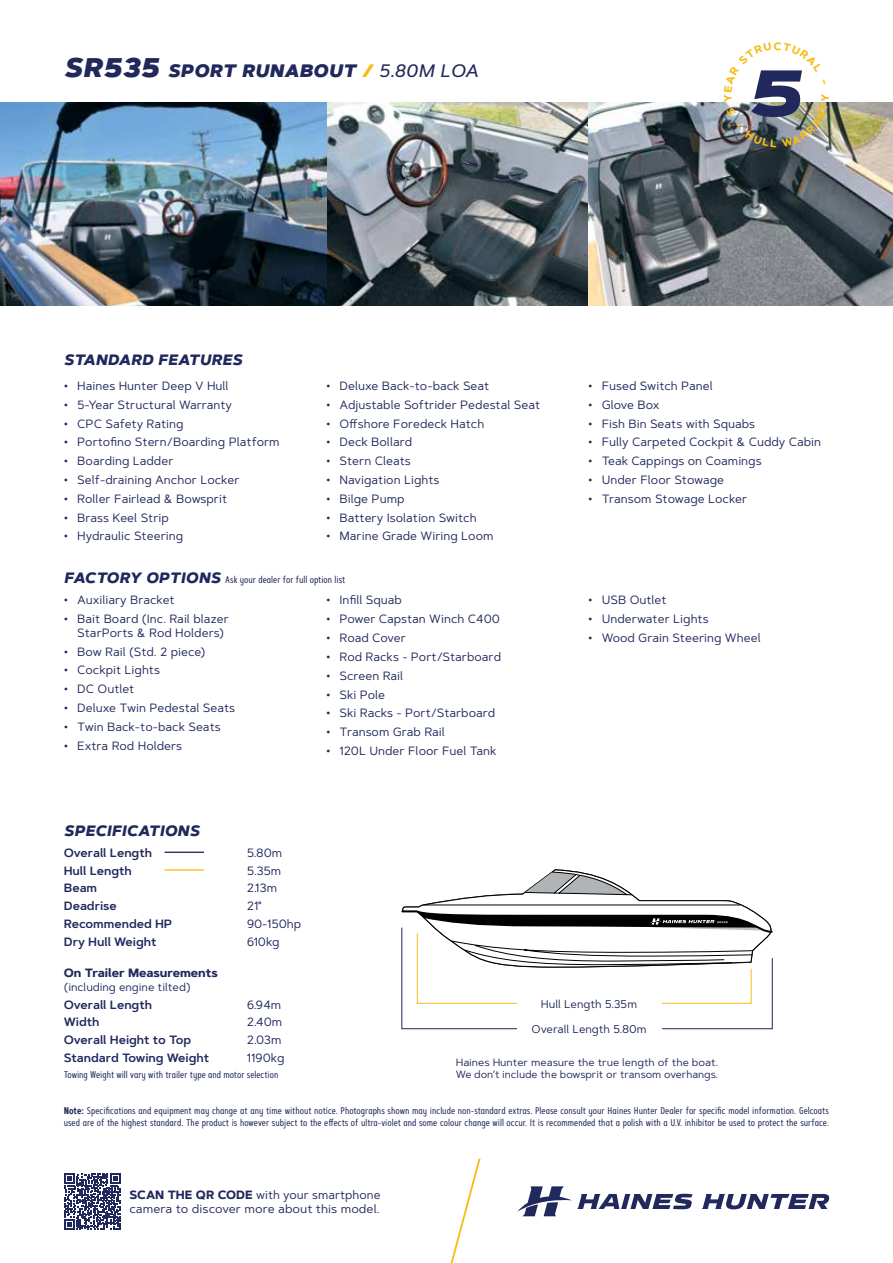
<style>
.page{position:relative;width:893px;height:1263px;background:#fff}
.page>*{position:absolute;margin:0;border:0;box-sizing:border-box;transform-origin:0 0}
.t1{font:64.8px "Artegra Sans Ex Black It";color:#20285c}
.t2{font:italic 900 18px "Artegra Sans";letter-spacing:.02em;color:#20285c}
.t3{font:italic 800 15px "Artegra Sans";letter-spacing:.02em;color:#20285c}
.t4{font:12px/13.5px "Artegra Sans";color:#20285c}
.t5{font:600 12px "Artegra Sans";letter-spacing:-.005em;color:#20285c}
.t6{font:700 12px "Artegra Sans";letter-spacing:-.005em;color:#20285c}
.t7{font:11.25px "Artegra Sans";letter-spacing:-.005em;color:#20285c}
.t8{font:10.5px/12.6px "Artegra Sans";letter-spacing:-.005em;color:#20285c}
.t9{font:9.75px/12px "Artegra Sans Cn Alt";color:#20285c}
.s1{font-size:27px}
.s2{color:#f6bd17}
.s3{font-weight:500}
.s4{font-family:"Artegra Sans";font-weight:800;font-style:italic;font-size:15px}
.s5{font-family:"Artegra Sans Cn Alt S Bold"}
.s6{font-weight:700}
</style>
<div class="page">
<hr style="left:165px;top:852px;width:39px;height:1px;background:#20285c">
<hr style="left:165px;top:869px;width:39px;height:1px;background:#f6bd17">
<svg style="left:401px;top:869px;width:372px;height:161px"></svg>
<hr style="left:424px;top:905px;width:316px;height:1px;background:#000">
<img style="left:0;top:102px;width:893px;height:204px">
<svg style="left:517px;top:1186px;width:312px;height:30px"></svg>
<svg style="left:450px;top:1159px;width:31px;height:104px"></svg>
<svg style="left:64px;top:1173px;width:56px;height:56px"></svg>
<img style="left:724px;top:102px;width:105px;height:45px">
<h2 class="t2" style="left:64px;top:57px;width:416px"><span class="s1">SR535</span> SPORT RUNABOUT <span class="s2">/</span> <span class="s3">5.80M LOA</span></h2>
<h1 class="t1" style="left:747px;top:44px;width:56px">5</h1>
<p class="t3" style="left:64px;top:348px;width:180px">STANDARD FEATURES</p>
<p class="t4" style="left:64px;top:379px;width:166px">• Haines Hunter Deep V Hull</p>
<p class="t4" style="left:64px;top:397px;width:170px">• 5-Year Structural Warranty</p>
<p class="t4" style="left:64px;top:416px;width:121px">• CPC Safety Rating</p>
<p class="t4" style="left:64px;top:435px;width:217px">• Portofino Stern/Boarding Platform</p>
<p class="t4" style="left:64px;top:454px;width:111px">• Boarding Ladder</p>
<p class="t4" style="left:64px;top:473px;width:177px">• Self-draining Anchor Locker</p>
<p class="t4" style="left:64px;top:492px;width:165px">• Roller Fairlead &amp; Bowsprit</p>
<p class="t4" style="left:64px;top:510px;width:107px">• Brass Keel Strip</p>
<p class="t4" style="left:64px;top:529px;width:121px">• Hydraulic Steering</p>
<p class="t4" style="left:326px;top:379px;width:165px">• Deluxe Back-to-back Seat</p>
<p class="t4" style="left:326px;top:397px;width:216px">• Adjustable Softrider Pedestal Seat</p>
<p class="t4" style="left:326px;top:416px;width:160px">• Offshore Foredeck Hatch</p>
<p class="t4" style="left:326px;top:435px;width:88px">• Deck Bollard</p>
<p class="t4" style="left:326px;top:454px;width:86px">• Stern Cleats</p>
<p class="t4" style="left:326px;top:473px;width:115px">• Navigation Lights</p>
<p class="t4" style="left:326px;top:492px;width:80px">• Bilge Pump</p>
<p class="t4" style="left:326px;top:510px;width:152px">• Battery Isolation Switch</p>
<p class="t4" style="left:326px;top:529px;width:169px">• Marine Grade Wiring Loom</p>
<p class="t9" style="left:64px;top:573px;width:283px"><span class="s4">FACTORY OPTIONS</span> Ask your dealer for full option list</p>
<p class="t4" style="left:64px;top:593px;width:112px">• Auxiliary Bracket</p>
<p class="t4" style="left:77px;top:612px;width:153px;text-indent:-14px">• Bait Board (Inc. Rail blazer<br>StarPorts &amp; Rod Holders)</p>
<p class="t4" style="left:64px;top:644px;width:143px">• Bow Rail (Std. 2 piece)</p>
<p class="t4" style="left:64px;top:663px;width:98px">• Cockpit Lights</p>
<p class="t4" style="left:64px;top:682px;width:72px">• DC Outlet</p>
<p class="t4" style="left:64px;top:701px;width:173px">• Deluxe Twin Pedestal Seats</p>
<p class="t4" style="left:64px;top:720px;width:158px">• Twin Back-to-back Seats</p>
<p class="t4" style="left:64px;top:738px;width:120px">• Extra Rod Holders</p>
<p class="t4" style="left:326px;top:593px;width:78px">• Infill Squab</p>
<p class="t4" style="left:326px;top:612px;width:176px">• Power Capstan Winch C400</p>
<p class="t4" style="left:326px;top:631px;width:82px">• Road Cover</p>
<p class="t4" style="left:326px;top:650px;width:177px">• Rod Racks - Port/Starboard</p>
<p class="t4" style="left:326px;top:668px;width:79px">• Screen Rail</p>
<p class="t4" style="left:326px;top:687px;width:61px">• Ski Pole</p>
<p class="t4" style="left:326px;top:706px;width:171px">• Ski Racks - Port/Starboard</p>
<p class="t4" style="left:326px;top:725px;width:120px">• Transom Grab Rail</p>
<p class="t4" style="left:326px;top:744px;width:172px">• 120L Under Floor Fuel Tank</p>
<p class="t3" style="left:64px;top:819px;width:137px">SPECIFICATIONS</p>
<p class="t4" style="left:588px;top:379px;width:126px">• Fused Switch Panel</p>
<p class="t4" style="left:588px;top:397px;width:73px">• Glove Box</p>
<p class="t4" style="left:588px;top:416px;width:169px">• Fish Bin Seats with Squabs</p>
<p class="t4" style="left:588px;top:435px;width:234px">• Fully Carpeted Cockpit &amp; Cuddy Cabin</p>
<p class="t4" style="left:588px;top:454px;width:175px">• Teak Cappings on Coamings</p>
<p class="t4" style="left:588px;top:473px;width:137px">• Under Floor Stowage</p>
<p class="t4" style="left:588px;top:492px;width:161px">• Transom Stowage Locker</p>
<p class="t4" style="left:588px;top:593px;width:80px">• USB Outlet</p>
<p class="t4" style="left:588px;top:612px;width:122px">• Underwater Lights</p>
<p class="t4" style="left:588px;top:631px;width:174px">• Wood Grain Steering Wheel</p>
<p class="t5" style="left:64px;top:844px;width:90px">Overall Length</p>
<p class="t4" style="left:247px;top:846px;width:37px">5.80m</p>
<p class="t5" style="left:64px;top:862px;width:70px">Hull Length</p>
<p class="t4" style="left:247px;top:863px;width:36px">5.35m</p>
<p class="t5" style="left:64px;top:879px;width:35px">Beam</p>
<p class="t4" style="left:247px;top:881px;width:32px">2.13m</p>
<p class="t5" style="left:64px;top:897px;width:55px">Deadrise</p>
<p class="t4" style="left:247px;top:899px;width:16px">21°</p>
<p class="t5" style="left:64px;top:915px;width:110px">Recommended HP</p>
<p class="t4" style="left:247px;top:917px;width:56px">90-150hp</p>
<p class="t5" style="left:64px;top:933px;width:94px">Dry Hull Weight</p>
<p class="t4" style="left:247px;top:934px;width:34px">610kg</p>
<p class="t6" style="left:64px;top:964px;width:155px">On Trailer Measurements</p>
<p class="t7" style="left:64px;top:979px;width:128px">(including engine tilted)</p>
<p class="t5" style="left:64px;top:996px;width:90px">Overall Length</p>
<p class="t4" style="left:247px;top:997px;width:36px">6.94m</p>
<p class="t5" style="left:64px;top:1013px;width:37px">Width</p>
<p class="t4" style="left:247px;top:1015px;width:37px">2.40m</p>
<p class="t5" style="left:64px;top:1031px;width:129px">Overall Height to Top</p>
<p class="t4" style="left:247px;top:1033px;width:36px">2.03m</p>
<p class="t5" style="left:64px;top:1049px;width:147px">Standard Towing Weight</p>
<p class="t4" style="left:247px;top:1051px;width:39px">1190kg</p>
<p class="t9" style="left:64px;top:1068px;width:216px">Towing Weight will vary with trailer type and motor selection</p>
<p class="t7" style="left:541px;top:996px;width:98px">Hull Length 5.35m</p>
<p class="t7" style="left:532px;top:1021px;width:116px">Overall Length 5.80m</p>
<p class="t8" style="left:456px;top:1055px;width:264px">Haines Hunter measure the true length of the boat.<br>We don’t include the bowsprit or transom overhangs.</p>
<p class="t9" style="left:64px;top:1104px;width:766px"><span class="s5">Note:</span> Specifications and equipment may change at any time without notice. Photographs shown may include non-standard extras. Please consult your Haines Hunter Dealer for specific model information. Gelcoats used are of the highest standard. The product is however subject to the effects of ultra-violet and some colour change will occur. It is recommended that a polish with a U.V. inhibitor be used to protect the surface.</p>
<p class="t4" style="left:129px;top:1188px;width:253px"><span class="s6">SCAN THE QR CODE</span> with your smartphone camera to discover more about this model.</p>
</div>
